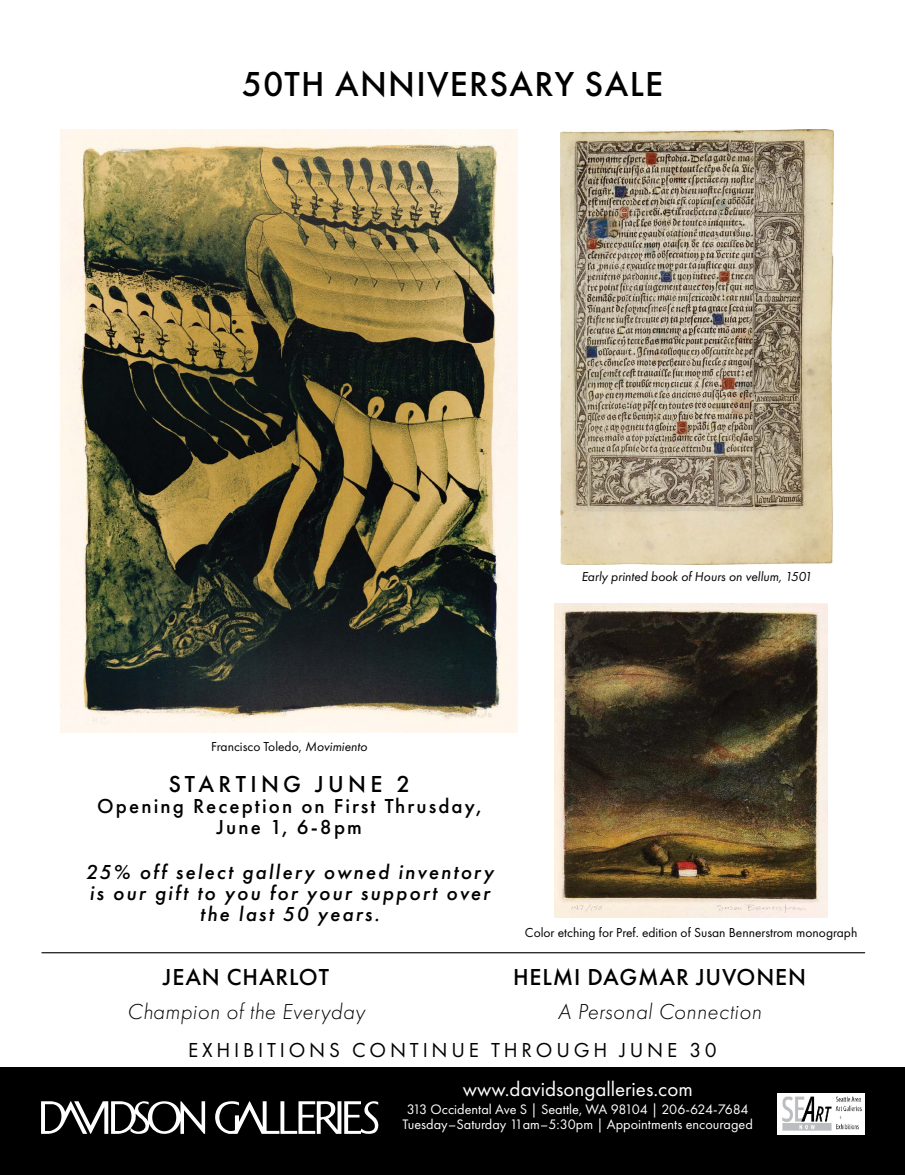
<style>
.page{position:relative;width:905px;height:1175px;background:#fff}
.page>*{position:absolute;margin:0;border:0;box-sizing:border-box;transform-origin:0 0}
.t1{font:500 36px "Futura PT";letter-spacing:.035em;color:#000}
.t2{font:500 24px "Futura PT";letter-spacing:.035em;color:#000}
.t3{font:500 24px "Futura PT";letter-spacing:.18em;color:#000}
.t4{font:italic 300 22.5px "Futura PT";letter-spacing:.025em;color:#000}
.t5{font:italic 500 21px/21px "Futura PT";letter-spacing:.1em;color:#000;text-align:center}
.t6{font:500 21px/21px "Futura PT";letter-spacing:.1em;color:#000;text-align:center}
.t7{font:21px "Futura PT";letter-spacing:.18em;color:#000}
.t8{font:21px "Futura PT";color:#fff}
.t9{font:14.25px/15.8px "Futura PT";color:#fff}
.t10{font:13.5px "Futura PT";color:#000}
.t11{font:italic 13.5px "Futura PT";color:#000}
.s1{font-style:italic}
</style>
<div class="page">
<div style="left:0;top:1067px;width:904px;height:107px;background:#000"></div>
<img style="left:777px;top:1093px;width:87px;height:41px">
<svg style="left:41px;top:1101px;width:164px;height:32px"></svg>
<svg style="left:215px;top:1101px;width:163px;height:32px"></svg>
<img style="left:61px;top:129px;width:457px;height:603px">
<img style="left:560px;top:129px;width:273px;height:436px">
<img style="left:554px;top:603px;width:273px;height:314px">
<hr style="left:42px;top:952px;width:822px;height:1px;background:#000">
<h1 class="t1" style="left:242px;top:62px;width:423px">50TH ANNIVERSARY SALE</h1>
<p class="t11" style="left:581px;top:568px;width:232px">Early printed book of Hours on vellum, 1501</p>
<p class="t10" style="left:211px;top:738px;width:157px">Francisco Toledo, <span class="s1">Movimiento</span></p>
<h2 class="t3" style="left:169px;top:769px;width:243px">STARTING JUNE 2</h2>
<h3 class="t6" style="left:97px;top:795px;width:385px">Opening Reception on First Thrusday,<br>June 1, 6-8pm</h3>
<h3 class="t5" style="left:86px;top:861px;width:409px">25% off select gallery owned inventory is our gift to you for your support over the last 50 years.</h3>
<h2 class="t2" style="left:163px;top:963px;width:167px">JEAN CHARLOT</h2>
<h3 class="t4" style="left:127px;top:998px;width:239px">Champion of the Everyday</h3>
<p class="t10" style="left:525px;top:924px;width:334px">Color etching for Pref. edition of Susan Bennerstrom monograph</p>
<h2 class="t2" style="left:513px;top:963px;width:294px">HELMI DAGMAR JUVONEN</h2>
<h3 class="t4" style="left:558px;top:998px;width:205px">A Personal Connection</h3>
<h3 class="t7" style="left:188px;top:1037px;width:530px">EXHIBITIONS CONTINUE THROUGH JUNE 30</h3>
<h3 class="t8" style="left:463px;top:1076px;width:231px">www.davidsongalleries.com</h3>
<p class="t9" style="left:402px;top:1101px;width:352px">313 Occidental Ave S | Seattle, WA 98104 | 206-624-7684<br>Tuesday–Saturday 11am–5:30pm | Appointments encouraged</p>
</div>
